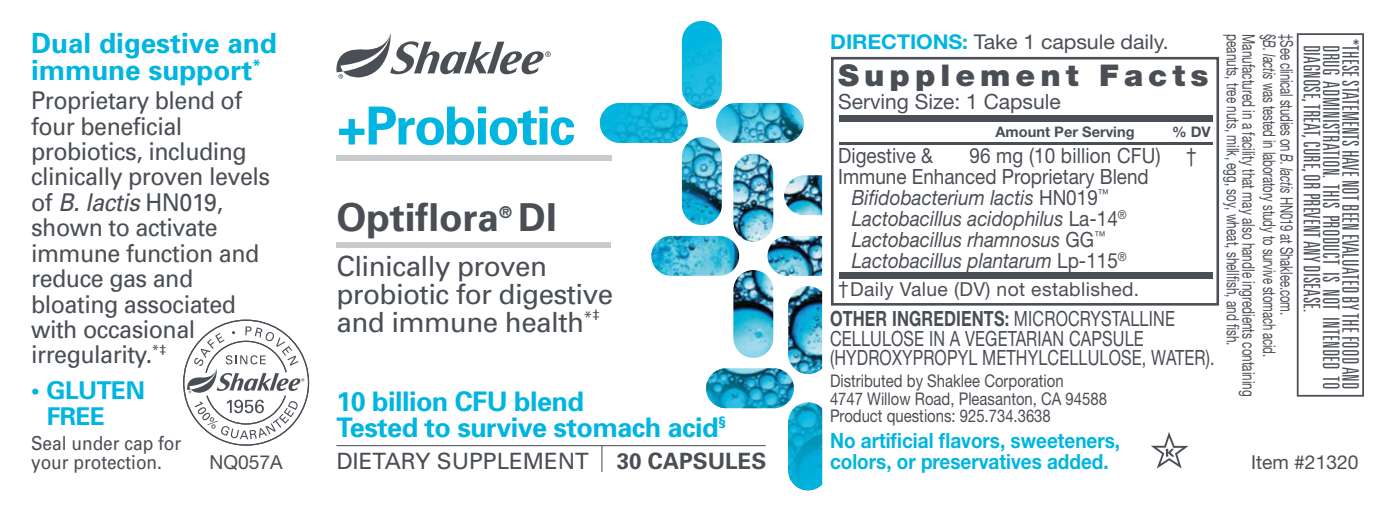
<style>
.page{position:relative;width:1390px;height:508px;background:#fff}
.page>*{position:absolute;margin:0;border:0;box-sizing:border-box;transform-origin:0 0}
.t1{font:700 52.5px "Univers";letter-spacing:-.035em;color:#00b5df}
.t2{font:700 38.5px "Univers";color:#4a4f55}
.t3{font:900 30.1px "Helvetica Neue LT Std";letter-spacing:.16em;color:#4a4f55;scale:1.05 1}
.t4{font:27.65px/27.7px "Univers";letter-spacing:-.02em;color:#4a4f55}
.t5{font:700 27.65px/27.7px "Univers";color:#00b5df}
.t6{font:700 26.95px/25.6px "Univers";letter-spacing:-.02em;color:#00b5df}
.t7{font:24.5px/25.6px "Univers";letter-spacing:-.02em;color:#4a4f55;scale:.95 1}
.t8{font:700 24.5px/25.6px "Univers";letter-spacing:-.02em;color:#00b5df}
.t9{font:300 ultra-condensed 22.75px/38.5px "Univers";color:#4a4f55}
.t10{font:22.4px "Univers";color:#4a4f55}
.t11{font:italic 21px "Helvetica Neue LT Std";color:#4a4f55;scale:.9 1}
.t12{font:21px/19.2px "Helvetica Neue LT Std";letter-spacing:.01em;color:#4a4f55;scale:.77 1}
.t13{font:21px "Helvetica Neue LT Std";letter-spacing:.01em;color:#4a4f55;scale:.9 1}
.t14{font:700 21px "Helvetica Neue LT Std";color:#00b5df;scale:.9 1}
.t15{font:21px "Helvetica Neue LT Std";letter-spacing:.01em;color:#4a4f55}
.t16{font:20.3px "Helvetica Neue LT Std";letter-spacing:-.005em;color:#4a4f55;scale:1.05 1}
.t17{font:19.25px "Helvetica Neue LT Std";letter-spacing:.02em;color:#4a4f55}
.t18{font:19.25px/19.2px "Univers";color:#4a4f55;scale:.9 1}
.t19{font:19.25px "Helvetica Neue LT Std";color:#4a4f55}
.t20{font:17.5px "Helvetica Neue LT Std";color:#4a4f55;scale:.67 1}
.t21{font:17.5px/17.5px "Helvetica Neue LT Std";color:#4a4f55;scale:.65 1}
.t22{font:17.5px/17.5px "Helvetica Neue LT Std";color:#4a4f55;scale:.85 1}
.t23{font:700 16.1px "Univers";color:#4a4f55}
.t24{font:700 14.7px "Helvetica Neue LT Std";color:#4a4f55}
.s1{font-style:italic}
.s2{font-weight:700;color:#00b5df}
.s3{font-style:normal}
.s4{font-weight:700}
</style>
<div class="page">
<img style="left:600px;top:21px;width:222px;height:469px">
<div style="left:831px;top:57px;width:388px;height:248px;border:3px solid #4a4f55"></div>
<hr style="left:839px;top:142px;width:373px;height:3px;background:#4a4f55">
<div style="left:839px;top:272px;width:373px;height:7px;background:#4a4f55"></div>
<div style="left:839px;top:115px;width:373px;height:7px;background:#4a4f55"></div>
<div style="left:336px;top:242px;width:275px;height:5px;background:#c9cacc"></div>
<div style="left:336px;top:155px;width:275px;height:5px;background:#c9cacc"></div>
<hr style="left:336px;top:445px;width:429px;height:1px;background:#4a4f55">
<svg style="left:601px;top:445px;width:1px;height:27px"></svg>
<svg style="left:183px;top:319px;width:126px;height:126px"></svg>
<svg style="left:1151px;top:432px;width:37px;height:36px"></svg>
<svg style="left:336px;top:33px;width:215px;height:46px"></svg>
<div style="left:1296px;top:33px;width:68px;height:363px;border:2px solid #4a4f55"></div>
<p class="t5" style="left:31px;top:28px;width:247px">Dual digestive and immune support<sup>*</sup></p>
<p class="t7" style="left:31px;top:87px;width:253px">Proprietary blend of four beneficial probiotics, including clinically proven levels of <span class="s1">B. lactis</span> HN019, shown to activate immune function and reduce gas and bloating associated with occasional irregularity.<sup>*‡</sup></p>
<p class="t8" style="left:47px;top:376px;width:100px;text-indent:-16px">• GLUTEN<br>FREE</p>
<p class="t16" style="left:830px;top:30px;width:324px"><span class="s2">DIRECTIONS:</span> Take 1 capsule daily.</p>
<p class="t3" style="left:838px;top:57px;width:354px">Supplement Facts</p>
<p class="t15" style="left:838px;top:89px;width:224px">Serving Size: 1 Capsule</p>
<p class="t13" style="left:838px;top:143px;width:107px">Digestive &amp;</p>
<p class="t13" style="left:838px;top:164px;width:347px">Immune Enhanced Proprietary Blend</p>
<p class="t11" style="left:851px;top:185px;width:287px">Bifidobacterium lactis <span class="s3">HN019</span><sup>™</sup></p>
<p class="t11" style="left:851px;top:206px;width:307px">Lactobacillus acidophilus <span class="s3">La-14</span><sup>®</sup></p>
<p class="t11" style="left:851px;top:227px;width:283px">Lactobacillus rhamnosus <span class="s3">GG</span><sup>™</sup></p>
<p class="t11" style="left:851px;top:248px;width:307px">Lactobacillus plantarum <span class="s3">Lp-115</span><sup>®</sup></p>
<h1 class="t1" style="left:336px;top:92px;width:240px">+Probiotic</h1>
<p class="t24" style="left:995px;top:122px;width:140px">Amount Per Serving</p>
<p class="t24" style="left:1172px;top:122px;width:40px">% DV</p>
<p class="t13" style="left:969px;top:143px;width:254px">96 mg (10 billion CFU) †</p>
<h2 class="t2" style="left:336px;top:193px;width:164px">Optiflora</h2>
<p class="t23" style="left:499px;top:202px;width:14px">®</p>
<h2 class="t2" style="left:518px;top:193px;width:40px">DI</h2>
<p class="t4" style="left:336px;top:252px;width:278px">Clinically proven probiotic for digestive and immune health<sup>*</sup><sup>‡</sup></p>
<p class="t17" style="left:838px;top:278px;width:303px">†Daily Value (DV) not established.</p>
<p class="t12" style="left:830px;top:309px;width:501px"><span class="s4">OTHER INGREDIENTS:</span> MICROCRYSTALLINE<br>CELLULOSE IN A VEGETARIAN CAPSULE (HYDROXYPROPYL METHYLCELLULOSE, WATER).</p>
<p class="t22" style="left:830px;top:372px;width:327px">Distributed by Shaklee Corporation<br>4747 Willow Road, Pleasanton, CA 94588<br>Product questions: 925.734.3638</p>
<p class="t6" style="left:336px;top:388px;width:392px">10 billion CFU blend<br>Tested to survive stomach acid<sup>§</sup></p>
<p class="t10" style="left:336px;top:447px;width:431px">DIETARY SUPPLEMENT <span class="s4">30 CAPSULES</span></p>
<p class="t14" style="left:830px;top:427px;width:324px">No artificial flavors, sweeteners,</p>
<p class="t18" style="left:31px;top:433px;width:168px">Seal under cap for your protection.</p>
<p class="t17" style="left:209px;top:451px;width:75px">NQ057A</p>
<p class="t14" style="left:830px;top:448px;width:311px">colors, or preservatives added.</p>
<p class="t21" style="left:1295px;top:34px;width:498px;rotate:90deg">‡See clinical studies on <span class="s1">B. lactis</span> HN019 at Shaklee.com.<br>§<span class="s1">B. lactis</span> was tested in laboratory study to survive stomach acid.</p>
<p class="t20" style="left:1243px;top:34px;width:466px;rotate:90deg">peanuts, tree nuts, milk, egg, soy, wheat, shell sh, and sh.</p>
<p class="t20" style="left:1259px;top:34px;width:542px;rotate:90deg">Manufactured in a facility that may also handle ingredients containing</p>
<p class="t9" style="left:1370px;top:39px;width:352px;rotate:90deg">*THESE STATEMENTS HAVE NOT BEEN EVALUATED BY THE FOOD AND<br>DIAGNOSE, TREAT, CURE, OR PREVENT ANY DISEASE.</p>
<p class="t9" style="left:1351px;top:45px;width:346px;rotate:90deg">DRUG ADMINISTRATION. THIS PRODUCT IS NOT INTENDED TO</p>
<p class="t19" style="left:1251px;top:451px;width:109px">Item #21320</p>
</div>
